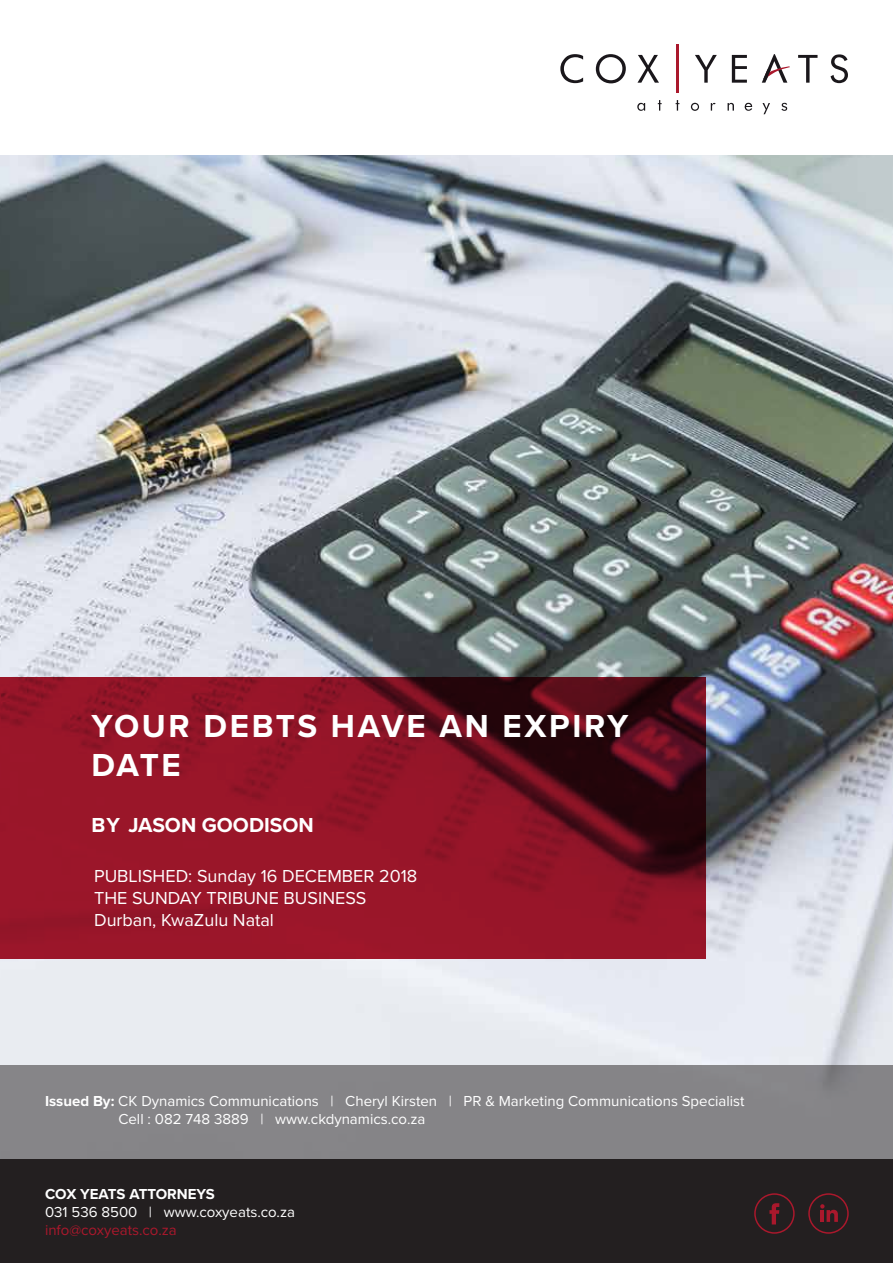
<style>
.page{position:relative;width:893px;height:1263px;background:#fff}
.page>*{position:absolute;margin:0;border:0;box-sizing:border-box;transform-origin:0 0}
.t1{font:700 33px/39.6px "Proxima Nova";letter-spacing:.08em;color:#fff}
.t2{font:700 21px "Proxima Nova";color:#fff}
.t3{font:18px/21.6px "Proxima Nova";color:#fff}
.t4{font:15px/18px "Proxima Nova";color:#fff}
.t5{font:15px "Proxima Nova";color:#aa182c}
.t6{font:700 15px "Proxima Nova";color:#fff}
.s1{font-weight:700}
</style>
<div class="page">
<img style="left:0;top:155px;width:893px;height:910px">
<div style="left:0;top:1065px;width:893px;height:172px;background:#858487"></div>
<hr style="left:676px;top:44px;width:2px;height:49px;background:#aa182c">
<svg style="left:560px;top:54px;width:99px;height:29px"></svg>
<svg style="left:695px;top:55px;width:22px;height:28px"></svg>
<svg style="left:732px;top:55px;width:15px;height:28px"></svg>
<svg style="left:798px;top:55px;width:19px;height:28px"></svg>
<svg style="left:830px;top:54px;width:18px;height:29px"></svg>
<svg style="left:762px;top:54px;width:28px;height:29px"></svg>
<svg style="left:637px;top:100px;width:150px;height:14px"></svg>
<div style="left:0;top:1159px;width:893px;height:104px;background:#231f20"></div>
<svg style="left:0;top:677px;width:706px;height:282px;fill:#981529"></svg>
<div style="left:754px;top:1193px;width:41px;height:41px;border:2px solid #aa182c;border-radius:50%"></div>
<svg style="left:769px;top:1203px;width:10px;height:21px"></svg>
<div style="left:808px;top:1193px;width:41px;height:41px;border:2px solid #aa182c;border-radius:50%"></div>
<svg style="left:820px;top:1204px;width:18px;height:18px"></svg>
<h1 class="t1" style="left:91px;top:707px;width:539px">YOUR DEBTS HAVE AN EXPIRY<br>DATE</h1>
<h2 class="t2" style="left:91px;top:812px;width:224px">BY JASON GOODISON</h2>
<p class="t3" style="left:94px;top:866px;width:325px">PUBLISHED: Sunday 16 DECEMBER 2018<br>THE SUNDAY TRIBUNE BUSINESS<br>Durban, KwaZulu Natal</p>
<p class="t4" style="left:118px;top:1092px;width:628px;text-indent:-73px"><span class="s1">Issued By:</span> CK Dynamics Communications | Cheryl Kirsten | PR &amp; Marketing Communications Specialist<br>Cell : 082 748 3889 | www.ckdynamics.co.za</p>
<p class="t6" style="left:45px;top:1185px;width:171px">COX YEATS ATTORNEYS</p>
<p class="t4" style="left:45px;top:1203px;width:252px">031 536 8500 | www.coxyeats.co.za</p>
<p class="t5" style="left:45px;top:1221px;width:133px">info@coxyeats.co.za</p>
</div>
